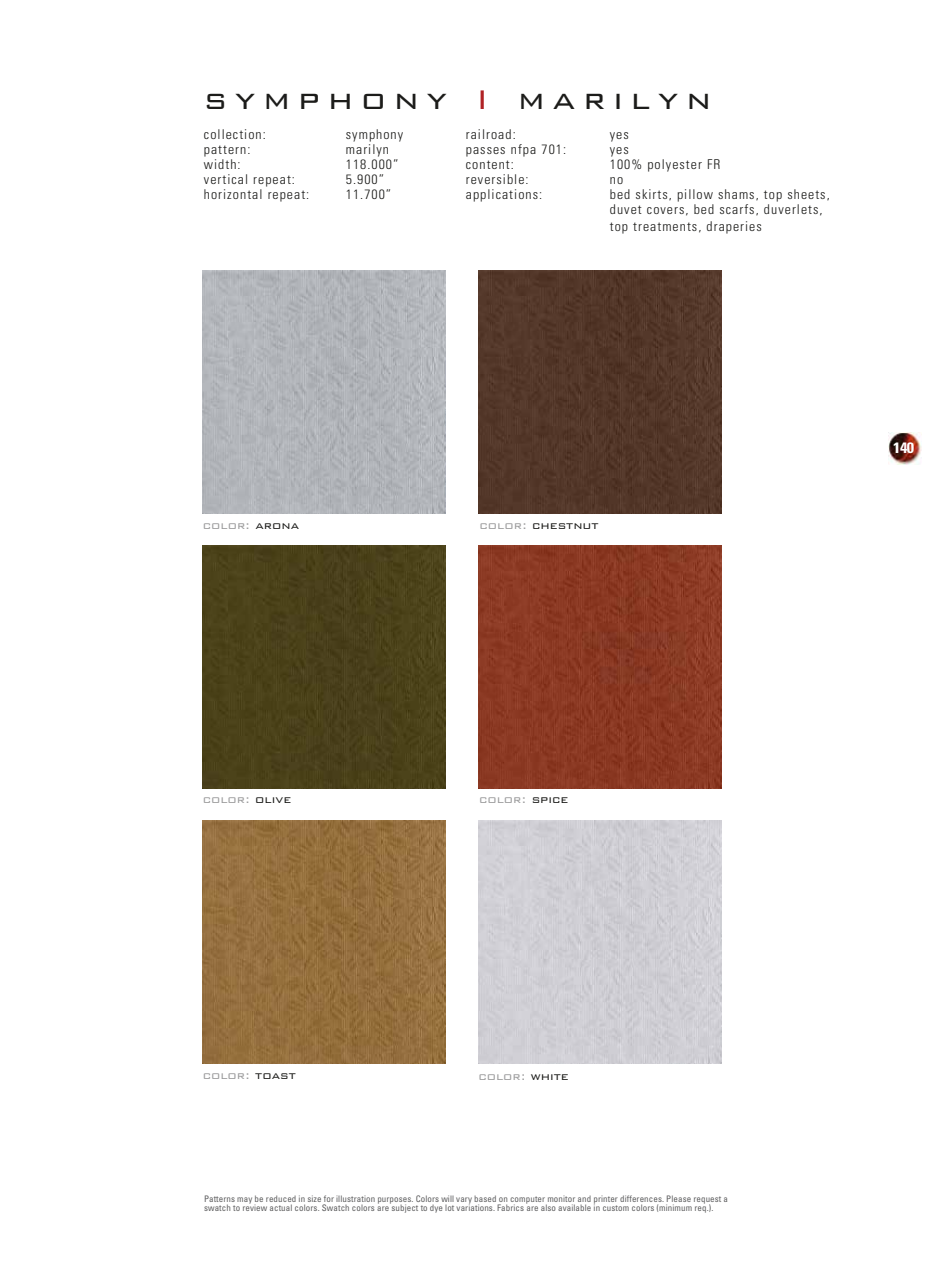
<style>
.page{position:relative;width:945px;height:1269px;background:#fff}
.page>*{position:absolute;margin:0;border:0;box-sizing:border-box;transform-origin:0 0}
.t1{font:300 36px "Bank Gothic";letter-spacing:.2em;color:#1c1c1a}
.t2{font:700 condensed 15px "Univers";color:#fff;scale:1.1 1}
.t3{font:300 condensed 13.5px/15px "Univers";letter-spacing:.075em;color:#1c1c1a}
.t4{font:300 13.5px "Bank Gothic";color:#9b9b9c}
.t5{font:300 13.5px "Bank Gothic";color:#1c1c1a}
.t6{font:condensed 9px/9px "Univers";letter-spacing:.01em;color:#5e5e5f}
.s1{color:#b02225}
.s2{color:#1c1c1a}
.s3{color:#9b9b9c}
</style>
<div class="page">
<img style="left:889px;top:433px;width:32px;height:31px">
<img style="left:203px;top:270px;width:243px;height:243px">
<div style="left:478px;top:270px;width:244px;height:243px;background:#533729"></div>
<div style="left:202px;top:546px;width:244px;height:243px;background:#4a411a"></div>
<img style="left:478px;top:546px;width:244px;height:243px">
<img style="left:202px;top:821px;width:244px;height:243px">
<div style="left:478px;top:821px;width:243px;height:243px;background:#d0cfd5"></div>
<h1 class="t1" style="left:204px;top:72px;width:509px">symphony <span class="s1">I</span> marilyn</h1>
<p class="t3" style="left:204px;top:127px;width:63px">collection:</p>
<p class="t3" style="left:346px;top:127px;width:59px">symphony</p>
<p class="t3" style="left:466px;top:127px;width:51px">railroad:</p>
<p class="t3" style="left:610px;top:127px;width:21px">yes</p>
<p class="t3" style="left:204px;top:142px;width:48px">pattern:</p>
<p class="t3" style="left:346px;top:142px;width:45px">marilyn</p>
<p class="t3" style="left:466px;top:142px;width:102px">passes nfpa 701:</p>
<p class="t3" style="left:610px;top:142px;width:21px">yes</p>
<p class="t3" style="left:204px;top:157px;width:38px">width:</p>
<p class="t3" style="left:346px;top:157px;width:54px">118.000”</p>
<p class="t3" style="left:466px;top:157px;width:50px">content:</p>
<p class="t3" style="left:610px;top:157px;width:112px">100% polyester FR</p>
<p class="t3" style="left:204px;top:172px;width:93px">vertical repeat:</p>
<p class="t3" style="left:346px;top:172px;width:40px">5.900”</p>
<p class="t3" style="left:466px;top:172px;width:64px">reversible:</p>
<p class="t3" style="left:610px;top:172px;width:15px">no</p>
<p class="t3" style="left:204px;top:187px;width:107px">horizontal repeat:</p>
<p class="t3" style="left:346px;top:187px;width:47px">11.700”</p>
<p class="t3" style="left:466px;top:187px;width:78px">applications:</p>
<p class="t3" style="left:610px;top:187px;width:221px">bed skirts, pillow shams, top sheets, duvet covers, bed scarfs, duverlets,</p>
<p class="t3" style="left:610px;top:218px;width:154px">top treatments, draperies</p>
<p class="t4" style="left:203px;top:515px;width:98px">color: <span class="s2">arona</span></p>
<p class="t5" style="left:480px;top:515px;width:121px"><span class="s3">color:</span> chestnut</p>
<p class="t2" style="left:893px;top:438px;width:21px">140</p>
<p class="t4" style="left:203px;top:790px;width:90px">color: <span class="s2">olive</span></p>
<p class="t4" style="left:479px;top:789px;width:91px">color: <span class="s2">spice</span></p>
<p class="t4" style="left:203px;top:1066px;width:95px">color: <span class="s2">toast</span></p>
<p class="t4" style="left:478px;top:1066px;width:92px">color: <span class="s2">white</span></p>
<p class="t6" style="left:204px;top:1194px;width:526px">Patterns may be reduced in size for illustration purposes. Colors will vary based on computer monitor and printer differences. Please request a swatch to review actual colors. Swatch colors are subject to dye lot variations. Fabrics are also available in custom colors (minimum req.).</p>
</div>
